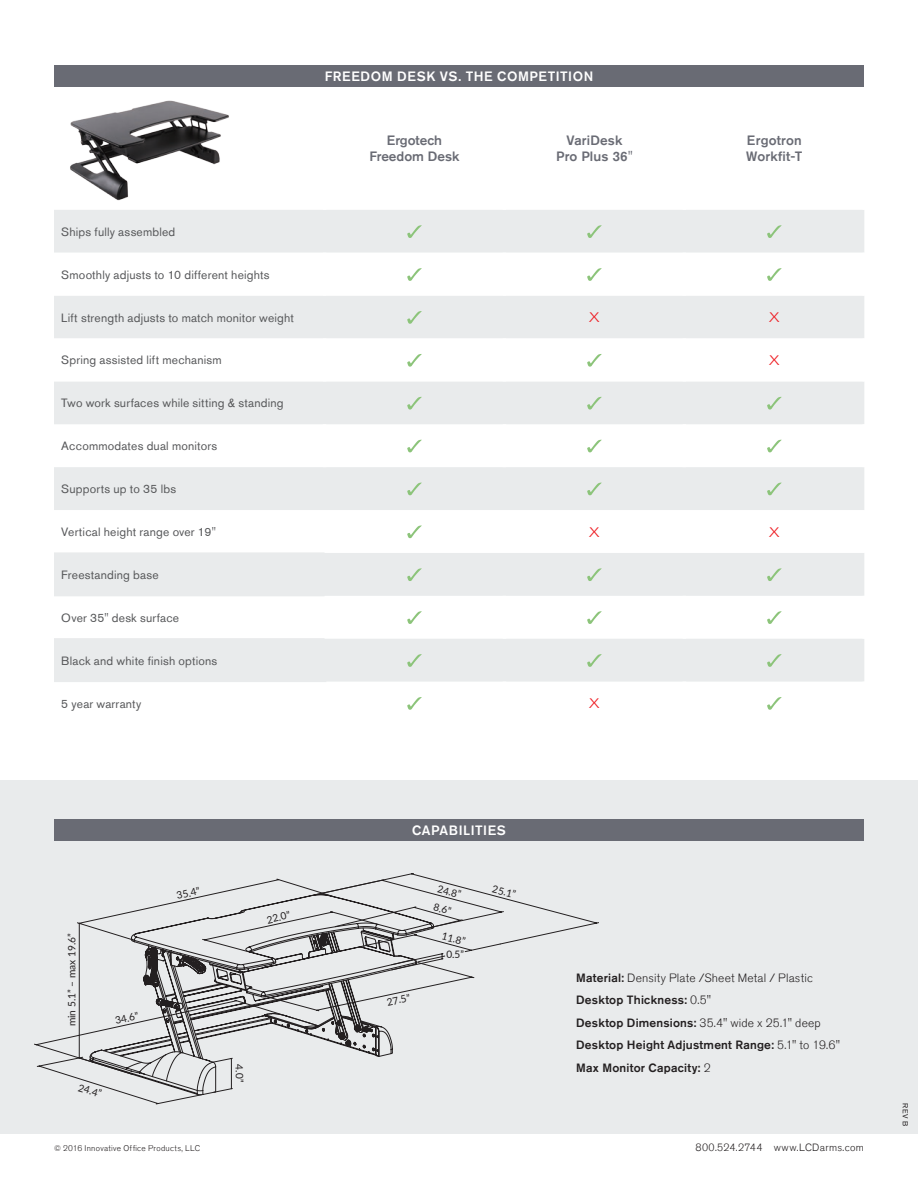
<style>
.page{position:relative;width:918px;height:1188px;background:#fff}
.page>*{position:absolute;margin:0;border:0;box-sizing:border-box;transform-origin:0 0}
.t1{font:300 13.8px "Akzidenz Grotesk Std";color:#ee1d23;scale:1.19 1}
.t2{font:500 13.5px "Akzidenz Grotesk Std";letter-spacing:.01em;color:#696b74}
.t3{font:500 13.5px "Akzidenz Grotesk Std";letter-spacing:.04em;color:#fff}
.t4{font:12px "Akzidenz Grotesk Std";letter-spacing:.015em;color:#57585a}
.t5{font:500 12px "Akzidenz Grotesk Std";letter-spacing:.015em;color:#231f20}
.t6{font:300 12px "Akzidenz Grotesk Std";letter-spacing:.015em;color:#231f20}
.t7{font:300 10.5px "Akzidenz Grotesk Std";letter-spacing:.03em;color:#231f20}
.t8{font:10.2px "Lato";color:#231f20}
.t9{font:300 8.25px "Akzidenz Grotesk Std";letter-spacing:.035em;color:#231f20}
.t10{font:7.5px "Akzidenz Grotesk Std";color:#231f20}
.s1{font-weight:500}
.s2{font-weight:300}
</style>
<div class="page">
<div style="left:0;top:781px;width:918px;height:353px;background:#e9ebec"></div>
<div style="left:54px;top:819px;width:810px;height:21px;background:#696b74"></div>
<svg style="left:276px;top:873px;width:323px;height:71px"></svg>
<svg style="left:34px;top:879px;width:470px;height:217px"></svg>
<svg style="left:54px;top:210px;width:810px;height:472px;fill:#e9ebec"></svg>
<svg style="left:54px;top:253px;width:810px;height:300px"></svg>
<hr style="left:323px;top:253px;width:3px;height:43px;background:#fff">
<hr style="left:323px;top:339px;width:3px;height:42px;background:#fff">
<hr style="left:323px;top:424px;width:3px;height:43px;background:#fff">
<hr style="left:503px;top:253px;width:3px;height:43px;background:#fff">
<hr style="left:503px;top:339px;width:3px;height:42px;background:#fff">
<hr style="left:503px;top:424px;width:3px;height:43px;background:#fff">
<hr style="left:503px;top:510px;width:3px;height:43px;background:#fff">
<hr style="left:503px;top:596px;width:3px;height:43px;background:#fff">
<hr style="left:683px;top:253px;width:3px;height:43px;background:#fff">
<hr style="left:683px;top:339px;width:3px;height:42px;background:#fff">
<hr style="left:683px;top:424px;width:3px;height:43px;background:#fff">
<hr style="left:683px;top:510px;width:3px;height:43px;background:#fff">
<hr style="left:683px;top:596px;width:3px;height:43px;background:#fff">
<hr style="left:862px;top:253px;width:4px;height:43px;background:#fff">
<hr style="left:862px;top:339px;width:4px;height:42px;background:#fff">
<hr style="left:862px;top:424px;width:4px;height:43px;background:#fff">
<hr style="left:862px;top:510px;width:4px;height:43px;background:#fff">
<hr style="left:862px;top:596px;width:4px;height:43px;background:#fff">
<hr style="left:54px;top:638px;width:271px;height:1px;background:#e9ebec">
<hr style="left:54px;top:681px;width:272px;height:1px;background:#e9ebec">
<hr style="left:54px;top:553px;width:271px;height:1px;background:#e9ebec">
<hr style="left:54px;top:596px;width:271px;height:1px;background:#e9ebec">
<svg style="left:407px;top:225px;width:15px;height:13px"></svg>
<svg style="left:587px;top:225px;width:15px;height:13px"></svg>
<svg style="left:767px;top:225px;width:15px;height:13px"></svg>
<svg style="left:407px;top:268px;width:15px;height:13px"></svg>
<svg style="left:587px;top:268px;width:15px;height:13px"></svg>
<svg style="left:767px;top:268px;width:15px;height:13px"></svg>
<svg style="left:407px;top:311px;width:15px;height:13px"></svg>
<svg style="left:407px;top:354px;width:15px;height:13px"></svg>
<svg style="left:587px;top:354px;width:15px;height:13px"></svg>
<svg style="left:407px;top:397px;width:15px;height:13px"></svg>
<svg style="left:587px;top:397px;width:15px;height:13px"></svg>
<svg style="left:767px;top:397px;width:15px;height:13px"></svg>
<svg style="left:407px;top:440px;width:15px;height:12px"></svg>
<svg style="left:587px;top:440px;width:15px;height:12px"></svg>
<svg style="left:767px;top:440px;width:15px;height:12px"></svg>
<svg style="left:407px;top:483px;width:15px;height:12px"></svg>
<svg style="left:587px;top:483px;width:15px;height:12px"></svg>
<svg style="left:767px;top:483px;width:15px;height:12px"></svg>
<svg style="left:407px;top:525px;width:15px;height:13px"></svg>
<svg style="left:407px;top:568px;width:15px;height:13px"></svg>
<svg style="left:587px;top:568px;width:15px;height:13px"></svg>
<svg style="left:767px;top:568px;width:15px;height:13px"></svg>
<svg style="left:407px;top:611px;width:15px;height:13px"></svg>
<svg style="left:587px;top:611px;width:15px;height:13px"></svg>
<svg style="left:767px;top:611px;width:15px;height:13px"></svg>
<svg style="left:407px;top:654px;width:15px;height:13px"></svg>
<svg style="left:587px;top:654px;width:15px;height:13px"></svg>
<svg style="left:767px;top:654px;width:15px;height:13px"></svg>
<svg style="left:407px;top:697px;width:15px;height:13px"></svg>
<svg style="left:767px;top:697px;width:15px;height:13px"></svg>
<div style="left:54px;top:65px;width:810px;height:22px;background:#696b74"></div>
<img style="left:70px;top:100px;width:159px;height:101px">
<p class="t3" style="left:325px;top:68px;width:270px">FREEDOM DESK VS. THE COMPETITION</p>
<p class="t2" style="left:387px;top:132px;width:57px">Ergotech</p>
<p class="t2" style="left:370px;top:148px;width:91px">Freedom Desk</p>
<p class="t2" style="left:566px;top:132px;width:58px">VariDesk</p>
<p class="t2" style="left:556px;top:148px;width:78px">Pro Plus 36"</p>
<p class="t2" style="left:747px;top:132px;width:56px">Ergotron</p>
<p class="t2" style="left:746px;top:148px;width:58px">Workfit-T</p>
<p class="t4" style="left:61px;top:224px;width:116px">Ships fully assembled</p>
<p class="t4" style="left:61px;top:267px;width:210px">Smoothly adjusts to 10 different heights</p>
<p class="t4" style="left:61px;top:310px;width:234px">Lift strength adjusts to match monitor weight</p>
<p class="t1" style="left:589px;top:310px;width:11px">X</p>
<p class="t1" style="left:769px;top:310px;width:11px">X</p>
<p class="t4" style="left:61px;top:353px;width:162px">Spring assisted lift mechanism</p>
<p class="t1" style="left:769px;top:353px;width:11px">X</p>
<p class="t4" style="left:61px;top:396px;width:224px">Two work surfaces while sitting &amp; standing</p>
<p class="t4" style="left:61px;top:439px;width:157px">Accommodates dual monitors</p>
<p class="t4" style="left:61px;top:482px;width:116px">Supports up to 35 lbs</p>
<p class="t4" style="left:61px;top:525px;width:156px">Vertical height range over 19"</p>
<p class="t1" style="left:589px;top:524px;width:11px">X</p>
<p class="t1" style="left:769px;top:524px;width:11px">X</p>
<p class="t4" style="left:61px;top:568px;width:99px">Freestanding base</p>
<p class="t4" style="left:61px;top:610px;width:119px">Over 35" desk surface</p>
<p class="t4" style="left:61px;top:653px;width:157px">Black and white finish options</p>
<p class="t4" style="left:61px;top:696px;width:82px">5 year warranty</p>
<p class="t1" style="left:589px;top:696px;width:11px">X</p>
<p class="t8" style="left:64px;top:1026px;width:94px;rotate:-90deg">min 5.1” – max 19.6”</p>
<p class="t8" style="left:114px;top:1014px;width:25px;rotate:-13deg">34.6”</p>
<p class="t8" style="left:80px;top:1080px;width:25px;rotate:16deg">24.4”</p>
<p class="t8" style="left:175px;top:889px;width:25px;rotate:-13deg">35.4”</p>
<p class="t8" style="left:265px;top:913px;width:25px;rotate:-13deg">22.0”</p>
<p class="t8" style="left:247px;top:1064px;width:19px;rotate:88deg">4.0”</p>
<p class="t3" style="left:412px;top:822px;width:95px">CAPABILITIES</p>
<p class="t8" style="left:385px;top:995px;width:25px;rotate:-13deg">27.5”</p>
<p class="t8" style="left:439px;top:882px;width:25px;rotate:14deg">24.8”</p>
<p class="t8" style="left:436px;top:899px;width:19px;rotate:15deg">8.6”</p>
<p class="t8" style="left:444px;top:929px;width:25px;rotate:14deg">11.8”</p>
<p class="t8" style="left:446px;top:947px;width:19px;rotate:-1deg">0.5”</p>
<p class="t8" style="left:494px;top:882px;width:25px;rotate:14deg">25.1”</p>
<p class="t6" style="left:576px;top:971px;width:238px"><span class="s1">Material:</span> Density Plate /Sheet Metal / Plastic</p>
<p class="t5" style="left:576px;top:993px;width:136px">Desktop Thickness: <span class="s2">0.5"</span></p>
<p class="t6" style="left:576px;top:1016px;width:246px"><span class="s1">Desktop Dimensions:</span> 35.4" wide x 25.1" deep</p>
<p class="t5" style="left:576px;top:1038px;width:265px">Desktop Height Adjustment Range: <span class="s2">5.1" to 19.6"</span></p>
<p class="t5" style="left:576px;top:1060px;width:136px">Max Monitor Capacity: <span class="s2">2</span></p>
<p class="t9" style="left:54px;top:1143px;width:148px">© 2016 Innovative Office Products, LLC</p>
<p class="t7" style="left:695px;top:1141px;width:170px">800.524.2744 www.LCDarms.com</p>
<p class="t10" style="left:910px;top:1103px;width:24px;rotate:90deg">REV B</p>
</div>
